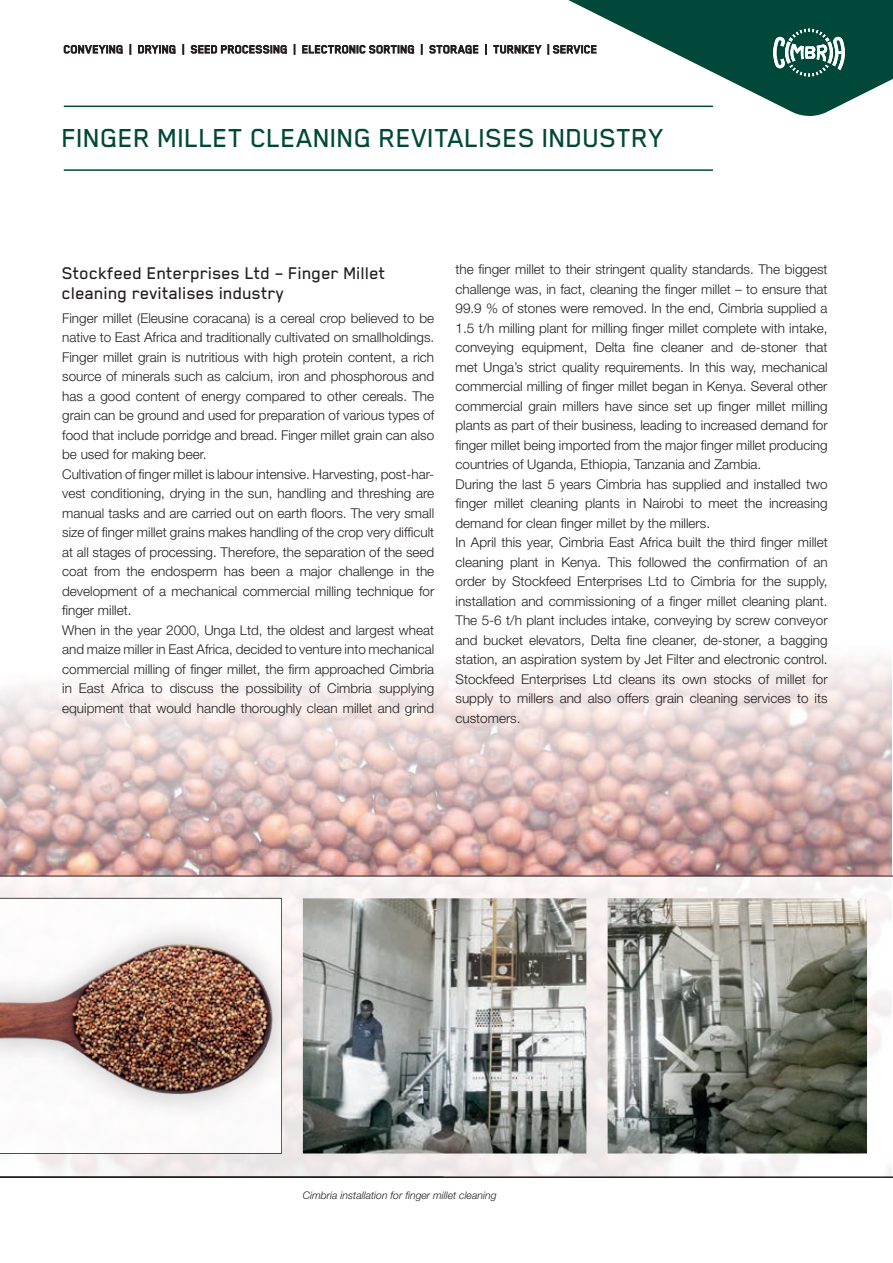
<style>
.page{position:relative;width:893px;height:1263px;background:#fff}
.page>*{position:absolute;margin:0;border:0;box-sizing:border-box;transform-origin:0 0}
.Overskrift{font:500 30px "Blender";color:#004839}
.Mellemrubrik{font:500 19.5px/19.5px "Blender";color:#231f20}
.Brødtekst{font:300 13.5px/19.5px "Helvetica Neue";color:#231f20;text-align:justify}
.Billedtekst{font:italic 300 10.5px "Helvetica Neue";color:#231f20}
</style>
<div class="page">
<svg style="left:63px;top:45px;width:60px;height:9px"></svg>
<svg style="left:138px;top:45px;width:38px;height:9px"></svg>
<svg style="left:190px;top:45px;width:97px;height:9px"></svg>
<svg style="left:302px;top:45px;width:113px;height:9px"></svg>
<svg style="left:429px;top:45px;width:50px;height:9px"></svg>
<svg style="left:493px;top:45px;width:49px;height:9px"></svg>
<svg style="left:548px;top:0;width:345px;height:116px"></svg>
<hr style="left:64px;top:106px;width:649px;height:1px;background:#004839">
<hr style="left:64px;top:169px;width:649px;height:2px;background:#004839">
<img style="left:0;top:657px;width:891px;height:219px">
<div style="left:0;top:876px;width:893px;height:301px;background:linear-gradient(to right,#f3eeee,#f8f5f5)"></div>
<img style="left:303px;top:898px;width:564px;height:255px">
<svg style="left:0;top:1131px;width:282px;height:23px"></svg>
<hr style="left:0;top:876px;width:444px;height:1px;background:#231f20">
<hr style="left:0;top:1176px;width:444px;height:2px;background:#231f20">
<hr style="left:444px;top:876px;width:449px;height:1px;background:#231f20">
<hr style="left:444px;top:1176px;width:449px;height:2px;background:#231f20">
<img style="left:0;top:898px;width:330px;height:233px">
<p class="Overskrift" style="left:62px;top:122px;width:603px">FINGER MILLET CLEANING REVITALISES INDUSTRY</p>
<p class="Mellemrubrik" style="left:62px;top:263px;width:325px">Stockfeed Enterprises Ltd – Finger Millet cleaning revitalises industry</p>
<p class="Brødtekst" style="left:62px;top:308px;width:374px">Finger millet (Eleusine coracana) is a cereal crop believed to be native to East Africa and traditionally cultivated on smallholdings.<br>Finger millet grain is nutritious with high protein content, a rich source of minerals such as calcium, iron and phosphorous and has a good content of energy compared to other cereals. The grain can be ground and used for preparation of various types of food that include porridge and bread. Finger millet grain can also be used for making beer.</p>
<p class="Brødtekst" style="left:62px;top:464px;width:374px">Cultivation of finger millet is labour intensive. Harvesting, post-har&shy;vest conditioning, drying in the sun, handling and threshing are manual tasks and are carried out on earth floors. The very small size of finger millet grains makes handling of the crop very difficult at all stages of processing. Therefore, the separation of the seed coat from the endosperm has been a major challenge in the development of a mechanical commercial milling technique for finger millet.</p>
<p class="Brødtekst" style="left:62px;top:620px;width:374px">When in the year 2000, Unga Ltd, the oldest and largest wheat and maize miller in East Africa, decided to venture into mechanical commercial milling of finger millet, the firm approached Cimbria in East Africa to discuss the possibility of Cimbria supplying equipment that would handle thoroughly clean millet and grind</p>
<p class="Brødtekst" style="left:455px;top:259px;width:374px">the finger millet to their stringent quality standards. The biggest challenge was, in fact, cleaning the finger millet – to ensure that 99.9 % of stones were removed. In the end, Cimbria supplied a 1.5 t/h milling plant for milling finger millet complete with intake, conveying equipment, Delta fine cleaner and de-stoner that met Unga’s strict quality requirements. In this way, mechanical commercial milling of finger millet began in Kenya. Several other commercial grain millers have since set up finger millet milling plants as part of their business, leading to increased demand for finger millet being imported from the major finger millet producing countries of Uganda, Ethiopia, Tanzania and Zambia.</p>
<p class="Brødtekst" style="left:455px;top:474px;width:374px">During the last 5 years Cimbria has supplied and installed two finger millet cleaning plants in Nairobi to meet the increasing demand for clean finger millet by the millers.</p>
<p class="Brødtekst" style="left:455px;top:532px;width:374px">In April this year, Cimbria East Africa built the third finger millet cleaning plant in Kenya. This followed the confirmation of an order by Stockfeed Enterprises Ltd to Cimbria for the supply, installation and commissioning of a finger millet cleaning plant.<br>The 5-6 t/h plant includes intake, conveying by screw conveyor and bucket elevators, Delta fine cleaner, de-stoner, a bagging station, an aspiration system by Jet Filter and electronic control.<br>Stockfeed Enterprises Ltd cleans its own stocks of millet for supply to millers and also offers grain cleaning services to its customers.</p>
<p class="Billedtekst" style="left:303px;top:1189px;width:195px">Cimbria installation for finger millet cleaning</p>
</div>
